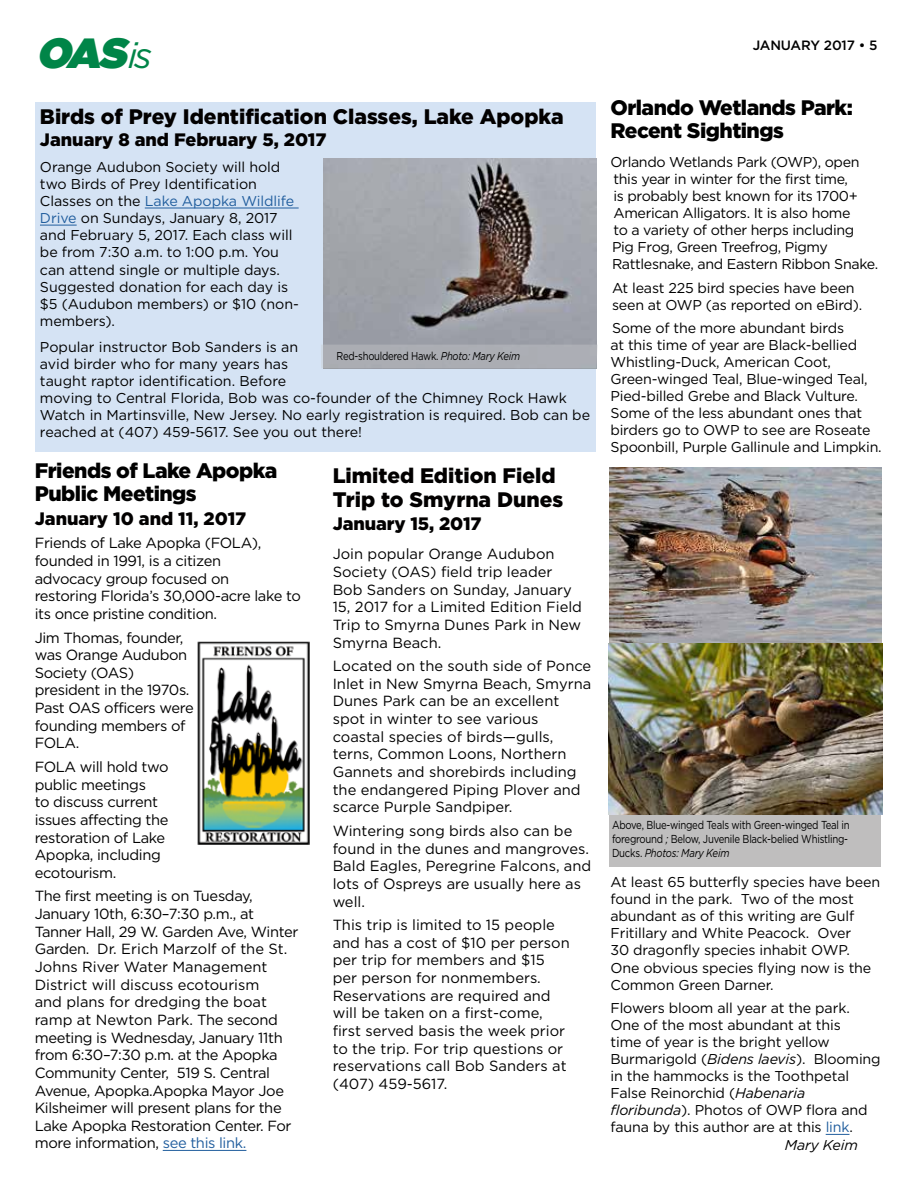
<style>
.page{position:relative;width:918px;height:1188px;background:#fff}
.page>*{position:absolute;margin:0;border:0;box-sizing:border-box;transform-origin:0 0}
.t1{font:italic 42px "Gotham Ultra";color:#008548}
.t2{font:900 21px/24px "Gotham";color:#020000}
.t3{font:900 21px/22.5px "Gotham";letter-spacing:-.025em;color:#000}
.t4{font:900 18px "Gotham";color:#020000}
.t5{font:14.7px/17.7px "Gotham";letter-spacing:-.01em;color:#000}
.t6{font:14.25px/17.1px "Gotham";letter-spacing:-.01em;color:#000}
.t7{font:italic 14.25px "Gotham";letter-spacing:-.01em;color:#000}
.t8{font:500 13.5px "Gotham";letter-spacing:-.01em;color:#000}
.t9{font:11.55px/13.8px "Gotham";letter-spacing:-.025em;color:#000;scale:.83 1}
.t10{font:11.4px "Gotham";letter-spacing:-.025em;color:#000;scale:.83 1}
.s1{font-family:"Gotham";font-size:36px}
.s2{color:#215e9e}
.s3{font-style:italic}
</style>
<div class="page">
<svg style="left:826px;top:1134px;width:24px;height:1px"></svg>
<img style="left:609px;top:468px;width:273px;height:347px">
<hr style="left:163px;top:1150px;width:83px;height:1px;background:#215e9e">
<div style="left:35px;top:102px;width:561px;height:350px;background:#d5e3f4"></div>
<hr style="left:145px;top:208px;width:154px;height:1px;background:#215e9e">
<hr style="left:40px;top:225px;width:37px;height:1px;background:#215e9e">
<img style="left:323px;top:158px;width:273px;height:187px">
<div style="left:321px;top:345px;width:277px;height:23px;background:#abadb3"></div>
<div style="left:610px;top:815px;width:271px;height:51px;background:#bfbebe"></div>
<img style="left:197px;top:641px;width:113px;height:204px">
<h1 class="t1" style="left:36px;top:28px;width:117px">OAS<span class="s1">i s</span></h1>
<p class="t8" style="left:753px;top:37px;width:126px">JANUARY 2017 • 5</p>
<h2 class="t2" style="left:40px;top:104px;width:525px">Birds of Prey Identification Classes, Lake Apopka</h2>
<p class="t4" style="left:40px;top:129px;width:288px">January 8 and February 5, 2017</p>
<p class="t6" style="left:40px;top:158px;width:260px">Orange Audubon Society will hold two Birds of Prey Identification<br>Classes on the <span class="s2">Lake Apopka Wildlife<br>Drive</span> on Sundays, January 8, 2017 and February 5, 2017. Each class will be from 7:30 a.m. to 1:00 p.m. You can attend single or multiple days.<br>Suggested donation for each day is $5 (Audubon members) or $10 (non&shy;members).</p>
<p class="t6" style="left:40px;top:338px;width:552px">Popular instructor Bob Sanders is an<br>avid birder who for many years has<br>taught raptor identification. Before<br>moving to Central Florida, Bob was co-founder of the Chimney Rock Hawk Watch in Martinsville, New Jersey. No early registration is required. Bob can be reached at (407) 459-5617. See you out there!</p>
<p class="t10" style="left:337px;top:350px;width:223px">Red-shouldered Hawk. <span class="s3">Photo: Mary Keim</span></p>
<h2 class="t3" style="left:35px;top:459px;width:244px">Friends of Lake Apopka<br>Public Meetings</h2>
<p class="t4" style="left:35px;top:508px;width:213px">January 10 and 11, 2017</p>
<p class="t5" style="left:35px;top:534px;width:268px">Friends of Lake Apopka (FOLA), founded in 1991, is a citizen<br>advocacy group focused on<br>restoring Florida’s 30,000-acre lake to its once pristine condition.</p>
<p class="t5" style="left:35px;top:628px;width:161px">Jim Thomas, founder, was Orange Audubon<br>Society (OAS) president in the 1970s.<br>Past OAS officers were founding members of<br>FOLA.</p>
<p class="t5" style="left:35px;top:758px;width:135px">FOLA will hold two public meetings<br>to discuss current issues affecting the restoration of Lake<br>Apopka, including ecotourism.</p>
<p class="t5" style="left:35px;top:887px;width:265px">The first meeting is on Tuesday, January 10th, 6:30–7:30 p.m., at Tanner Hall, 29 W. Garden Ave, Winter Garden. Dr. Erich Marzolf of the St.<br>Johns River Water Management District will discuss ecotourism<br>and plans for dredging the boat ramp at Newton Park. The second meeting is Wednesday, January 11th from 6:30–7:30 p.m. at the Apopka Community Center, 519 S. Central Avenue, Apopka.Apopka Mayor Joe Kilsheimer will present plans for the Lake Apopka Restoration Center. For more information, <span class="s2">see this link.</span></p>
<h2 class="t2" style="left:333px;top:463px;width:232px">Limited Edition Field<br>Trip to Smyrna Dunes</h2>
<p class="t4" style="left:333px;top:513px;width:150px">January 15, 2017</p>
<p class="t5" style="left:333px;top:545px;width:251px">Join popular Orange Audubon<br>Society (OAS) field trip leader<br>Bob Sanders on Sunday, January<br>15, 2017 for a Limited Edition Field<br>Trip to Smyrna Dunes Park in New<br>Smyrna Beach.</p>
<p class="t5" style="left:333px;top:657px;width:260px">Located on the south side of Ponce<br>Inlet in New Smyrna Beach, Smyrna<br>Dunes Park can be an excellent spot in winter to see various coastal species of birds—gulls, terns, Common Loons, Northern<br>Gannets and shorebirds including the endangered Piping Plover and scarce Purple Sandpiper.</p>
<p class="t5" style="left:333px;top:822px;width:260px">Wintering song birds also can be found in the dunes and mangroves.<br>Bald Eagles, Peregrine Falcons, and lots of Ospreys are usually here as well.</p>
<p class="t5" style="left:333px;top:916px;width:239px">This trip is limited to 15 people and has a cost of $10 per person per trip for members and $15 per person for nonmembers.<br>Reservations are required and will be taken on a first-come, first served basis the week prior to the trip. For trip questions or reservations call Bob Sanders at (407) 459-5617.</p>
<h2 class="t3" style="left:610px;top:96px;width:244px">Orlando Wetlands Park:<br>Recent Sightings</h2>
<p class="t6" style="left:610px;top:153px;width:269px">Orlando Wetlands Park (OWP), open this year in winter for the first time,<br>is probably best known for its 1700+ American Alligators. It is also home<br>to a variety of other herps including<br>Pig Frog, Green Treefrog, Pigmy Rattlesnake, and Eastern Ribbon Snake.</p>
<p class="t6" style="left:612px;top:279px;width:252px">At least 225 bird species have been seen at OWP (as reported on eBird).</p>
<p class="t6" style="left:611px;top:319px;width:273px">Some of the more abundant birds<br>at this time of year are Black-bellied Whistling-Duck, American Coot, Green-winged Teal, Blue-winged Teal, Pied-billed Grebe and Black Vulture.<br>Some of the less abundant ones that birders go to OWP to see are Roseate Spoonbill, Purple Gallinule and Limpkin.</p>
<p class="t9" style="left:612px;top:818px;width:288px">Above, Blue-winged Teals with Green-winged Teal in foreground <span class="s3">;</span> Below, Juvenile Black-belied Whistling-<br>Ducks. <span class="s3">Photos: Mary Keim</span></p>
<p class="t6" style="left:611px;top:873px;width:271px">At least 65 butterfly species have been found in the park. Two of the most abundant as of this writing are Gulf Fritillary and White Peacock. Over<br>30 dragonfly species inhabit OWP.<br>One obvious species flying now is the Common Green Darner.</p>
<p class="t6" style="left:611px;top:999px;width:241px">Flowers bloom all year at the park.</p>
<p class="t6" style="left:611px;top:1016px;width:232px">One of the most abundant at this</p>
<p class="t6" style="left:611px;top:1033px;width:221px">time of year is the bright yellow</p>
<p class="t6" style="left:611px;top:1050px;width:272px">Burmarigold (<span class="s3">Bidens laevis</span>). Blooming</p>
<p class="t6" style="left:611px;top:1067px;width:240px">in the hammocks is the Toothpetal</p>
<p class="t6" style="left:611px;top:1084px;width:196px">False Reinorchid (<span class="s3">Habenaria</span></p>
<p class="t6" style="left:611px;top:1102px;width:259px"><span class="s3">floribunda</span>). Photos of OWP flora and</p>
<p class="t6" style="left:611px;top:1119px;width:244px">fauna by this author are at this <span class="s2">link</span>.</p>
<p class="t7" style="left:785px;top:1137px;width:75px">Mary Keim</p>
</div>
